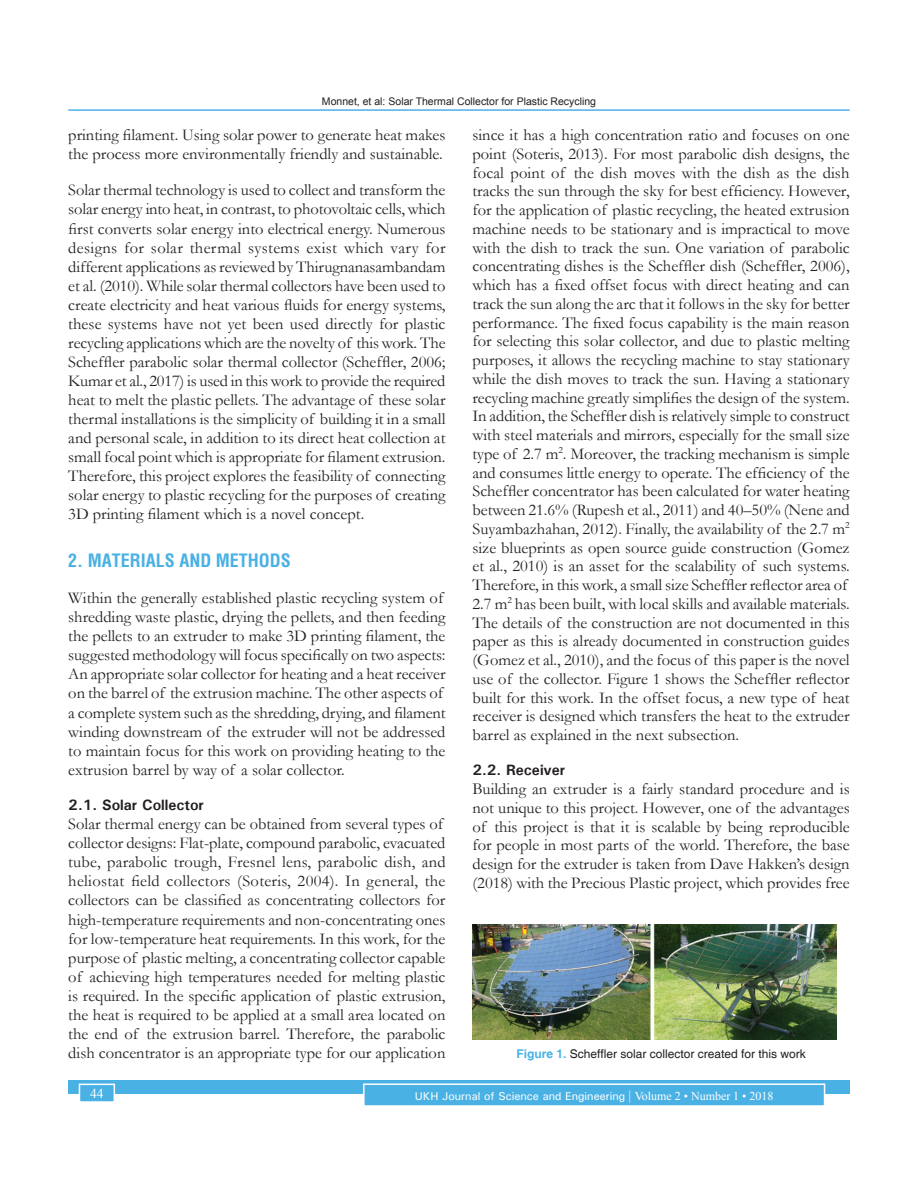
<style>
.page{position:relative;width:918px;height:1188px;background:#fff}
.page>*{position:absolute;margin:0;border:0;box-sizing:border-box;transform-origin:0 0}
.t1{font:700 condensed 18px "Helvetica";color:#4ab1e4}
.TX{font:16.5px/19px "Garamond";color:#231f20}
.t2{font:700 15px "Univers";color:#231f20}
.Folio{font:13.5px "Times New Roman";color:#fff}
.FGC{font:12px "Helvetica";color:#231f20}
.t3{font:500 11.25px "Univers";color:#fff}
.t4{font:10.5px "Arial";color:#231f20}
.s1{font-weight:700;color:#4ab1e4}
.s2{font-family:"Times New Roman";font-weight:400;font-size:13.5px}
.s3{font-family:"Times New Roman";font-weight:400;font-size:12px}
</style>
<div class="page">
<hr style="left:68px;top:109px;width:782px;height:2px;background:#4ab1e4">
<div style="left:68px;top:1080px;width:782px;height:13px;background:#4ab1e4"></div>
<div style="left:364px;top:1084px;width:461px;height:22px;background:#4ab1e4"></div>
<div style="left:363px;top:1083px;width:462px;height:24px;border:2px solid #fff"></div>
<div style="left:79px;top:1084px;width:35px;height:18px;background:#4ab1e4"></div>
<div style="left:79px;top:1084px;width:36px;height:19px;border:2px solid #fff"></div>
<img style="left:472px;top:924px;width:364px;height:115px">
<p class="t4" style="left:322px;top:94px;width:276px">Monnet, et al: Solar Thermal Collector for Plastic Recycling</p>
<p class="TX" style="left:68px;top:125px;width:379px">printing filament. Using solar power to generate heat makes the process more environmentally friendly and sustainable.</p>
<p class="TX" style="left:68px;top:180px;width:379px;text-align:justify">Solar thermal technology is used to collect and transform the solar energy into heat, in contrast, to photovoltaic cells, which first converts solar energy into electrical energy. Numerous designs for solar thermal systems exist which vary for different applications as reviewed by Thirugnanasambandam et al. (2010). While solar thermal collectors have been used to create electricity and heat various fluids for energy systems, these systems have not yet been used directly for plastic recycling applications which are the novelty of this work. The Scheffler parabolic solar thermal collector (Scheffler, 2006; Kumar et al., 2017) is used in this work to provide the required heat to melt the plastic pellets. The advantage of these solar thermal installations is the simplicity of building it in a small and personal scale, in addition to its direct heat collection at small focal point which is appropriate for filament extrusion.<br>Therefore, this project explores the feasibility of connecting solar energy to plastic recycling for the purposes of creating 3D printing filament which is a novel concept.</p>
<h1 class="t1" style="left:68px;top:548px;width:224px">2. MATERIALS AND METHODS</h1>
<p class="TX" style="left:68px;top:588px;width:379px">Within the generally established plastic recycling system of shredding waste plastic, drying the pellets, and then feeding the pellets to an extruder to make 3D printing filament, the suggested methodology will focus specifically on two aspects:<br>An appropriate solar collector for heating and a heat receiver on the barrel of the extrusion machine. The other aspects of a complete system such as the shredding, drying, and filament winding downstream of the extruder will not be addressed to maintain focus for this work on providing heating to the extrusion barrel by way of a solar collector.</p>
<h2 class="t2" style="left:68px;top:796px;width:137px">2.1. Solar Collector</h2>
<p class="TX" style="left:68px;top:814px;width:379px">Solar thermal energy can be obtained from several types of collector designs: Flat-plate, compound parabolic, evacuated tube, parabolic trough, Fresnel lens, parabolic dish, and heliostat field collectors (Soteris, 2004). In general, the collectors can be classified as concentrating collectors for high-temperature requirements and non-concentrating ones for low-temperature heat requirements. In this work, for the purpose of plastic melting, a concentrating collector capable of achieving high temperatures needed for melting plastic is required. In the specific application of plastic extrusion, the heat is required to be applied at a small area located on the end of the extrusion barrel. Therefore, the parabolic dish concentrator is an appropriate type for our application</p>
<p class="TX" style="left:472px;top:125px;width:379px">since it has a high concentration ratio and focuses on one point (Soteris, 2013). For most parabolic dish designs, the focal point of the dish moves with the dish as the dish tracks the sun through the sky for best efficiency. However, for the application of plastic recycling, the heated extrusion machine needs to be stationary and is impractical to move with the dish to track the sun. One variation of parabolic concentrating dishes is the Scheffler dish (Scheffler, 2006), which has a fixed offset focus with direct heating and can track the sun along the arc that it follows in the sky for better performance. The fixed focus capability is the main reason for selecting this solar collector, and due to plastic melting purposes, it allows the recycling machine to stay stationary while the dish moves to track the sun. Having a stationary recycling machine greatly simplifies the design of the system.<br>In addition, the Scheffler dish is relatively simple to construct with steel materials and mirrors, especially for the small size type of 2.7 m<sup>2</sup>. Moreover, the tracking mechanism is simple and consumes little energy to operate. The efficiency of the Scheffler concentrator has been calculated for water heating between 21.6% (Rupesh et al., 2011) and 40–50% (Nene and Suyambazhahan, 2012). Finally, the availability of the 2.7 m<sup>2 </sup>size blueprints as open source guide construction (Gomez et al., 2010) is an asset for the scalability of such systems.<br>Therefore, in this work, a small size Scheffler reflector area of 2.7 m<sup>2</sup> has been built, with local skills and available materials.<br>The details of the construction are not documented in this paper as this is already documented in construction guides (Gomez et al., 2010), and the focus of this paper is the novel use of the collector. Figure 1 shows the Scheffler reflector built for this work. In the offset focus, a new type of heat receiver is designed which transfers the heat to the extruder barrel as explained in the next subsection.</p>
<h2 class="t2" style="left:472px;top:761px;width:94px">2.2. Receiver</h2>
<p class="TX" style="left:472px;top:779px;width:379px;text-align:justify">Building an extruder is a fairly standard procedure and is not unique to this project. However, one of the advantages of this project is that it is scalable by being reproducible for people in most parts of the world. Therefore, the base design for the extruder is taken from Dave Hakken’s design (2018) with the Precious Plastic project, which provides free</p>
<p class="FGC" style="left:516px;top:1047px;width:291px"><span class="s1">Figure 1.</span> Scheffler solar collector created for this work</p>
<p class="Folio" style="left:90px;top:1084px;width:15px">44</p>
<p class="t3" style="left:415px;top:1089px;width:360px">UKH Journal of Science and Engineering <span class="s2">|</span> <span class="s3">Volume 2 • Number 1 • 2018</span></p>
</div>
